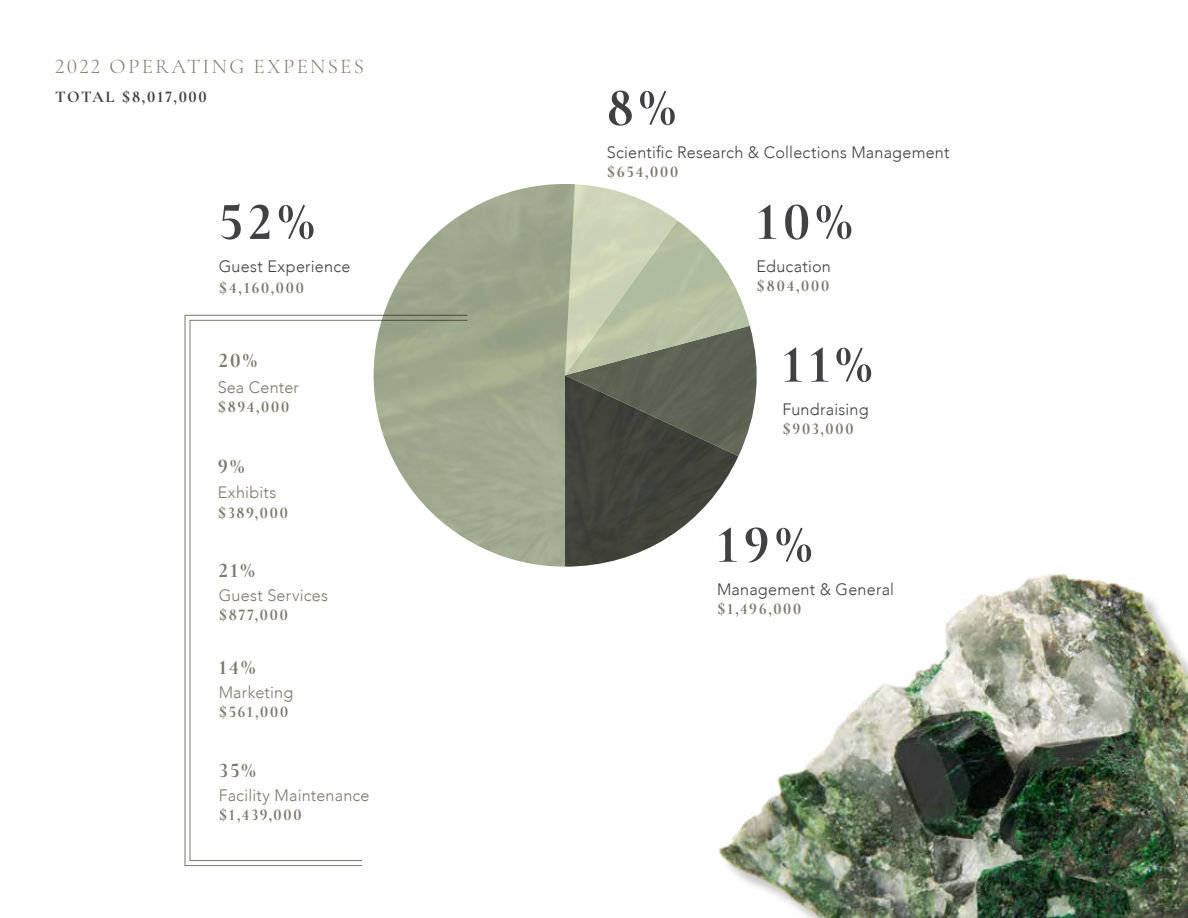
<style>
.page{position:relative;width:1188px;height:918px;background:#fff}
.page>*{position:absolute;margin:0;border:0;box-sizing:border-box;transform-origin:0 0}
.t1{font:700 54px "Cormorant Garamond";letter-spacing:.1em;color:#414042}
.t2{font:300 21px "Cormorant Garamond";letter-spacing:.11em;color:#7f776c}
.t3{font:700 21px "Cormorant Garamond";letter-spacing:.1em;color:#7f776c}
.t4{font:300 16.5px "Avenir";letter-spacing:.015em;color:#414042}
.t5{font:700 16.5px "Cormorant Garamond";letter-spacing:.115em;color:#7f776c}
.t6{font:300 16.5px "Avenir";letter-spacing:.015em;color:#7f776c}
.t7{font:700 16.5px "Cormorant Garamond";letter-spacing:.1em;color:#414042}
</style>
<div class="page">
<img style="left:718px;top:573px;width:470px;height:345px">
<svg style="left:575px;top:220px;width:182px;height:347px"></svg>
<img style="left:575px;top:184px;width:102px;height:191px">
<img style="left:383px;top:184px;width:192px;height:383px">
<svg style="left:184px;top:314px;width:284px;height:553px"></svg>
<svg style="left:189px;top:319px;width:279px;height:543px"></svg>
<p class="t2" style="left:55px;top:54px;width:310px">2022 OPERATING EXPENSES</p>
<p class="t7" style="left:55px;top:86px;width:153px">TOTAL $8,017,000</p>
<h1 class="t1" style="left:219px;top:188px;width:98px">52%</h1>
<p class="t4" style="left:219px;top:256px;width:133px">Guest Experience</p>
<p class="t5" style="left:219px;top:278px;width:87px">$4,160,000</p>
<p class="t3" style="left:219px;top:348px;width:40px">20%</p>
<p class="t6" style="left:218px;top:377px;width:83px">Sea Center</p>
<p class="t5" style="left:218px;top:397px;width:73px">$894,000</p>
<p class="t3" style="left:218px;top:453px;width:28px">9%</p>
<p class="t6" style="left:218px;top:483px;width:60px">Exhibits</p>
<p class="t5" style="left:218px;top:502px;width:72px">$389,000</p>
<p class="t3" style="left:219px;top:557px;width:38px">21%</p>
<p class="t6" style="left:219px;top:585px;width:111px">Guest Services</p>
<p class="t5" style="left:219px;top:605px;width:71px">$877,000</p>
<p class="t3" style="left:219px;top:654px;width:38px">14%</p>
<p class="t6" style="left:219px;top:682px;width:76px">Marketing</p>
<p class="t5" style="left:219px;top:702px;width:71px">$561,000</p>
<p class="t3" style="left:219px;top:757px;width:39px">35%</p>
<p class="t6" style="left:219px;top:785px;width:152px">Facility Maintenance</p>
<p class="t5" style="left:219px;top:805px;width:84px">$1,439,000</p>
<h1 class="t1" style="left:607px;top:74px;width:71px">8%</h1>
<p class="t4" style="left:607px;top:142px;width:344px">Scientific Research &amp; Collections Management</p>
<p class="t5" style="left:607px;top:162px;width:73px">$654,000</p>
<h1 class="t1" style="left:757px;top:188px;width:98px">10%</h1>
<p class="t4" style="left:757px;top:256px;width:76px">Education</p>
<p class="t5" style="left:757px;top:276px;width:74px">$804,000</p>
<h1 class="t1" style="left:782px;top:331px;width:92px">11%</h1>
<p class="t4" style="left:782px;top:399px;width:88px">Fundraising</p>
<p class="t5" style="left:782px;top:419px;width:73px">$903,000</p>
<h1 class="t1" style="left:717px;top:511px;width:97px">19%</h1>
<p class="t4" style="left:717px;top:579px;width:179px">Management &amp; General</p>
<p class="t5" style="left:717px;top:599px;width:86px">$1,496,000</p>
</div>
